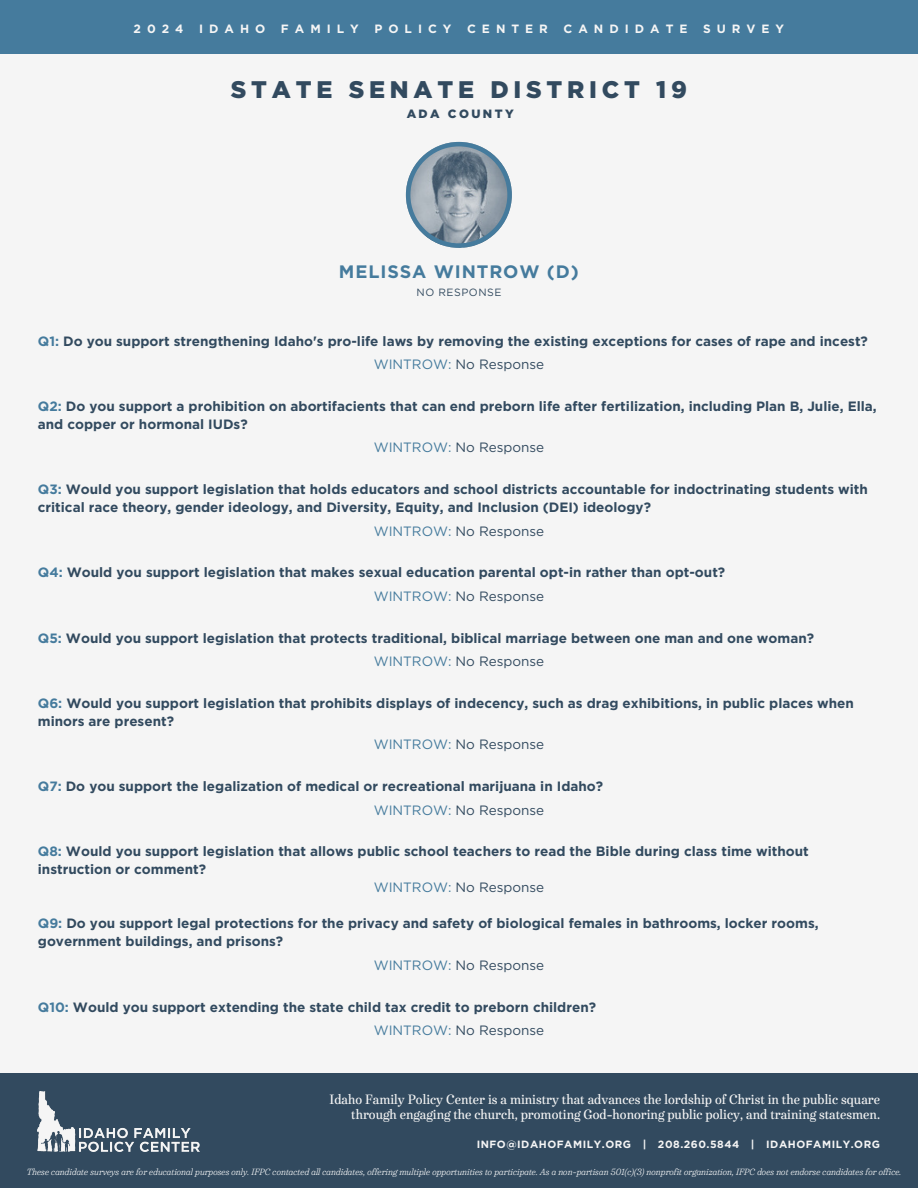
<style>
.page{position:relative;width:918px;height:1188px;background:#f5f5f5}
.page>*{position:absolute;margin:0;border:0;box-sizing:border-box;transform-origin:0 0}
.t1{font:900 24px "Gotham";letter-spacing:.2em;color:#324a5f}
.t2{font:700 18px "Gotham";letter-spacing:.05em;color:#457b9d}
.t3{font:700 13.5px/23.7px "Gotham";color:#324a5f}
.t4{font:600 13.5px/15.8px "Urge Text";color:#f5f5f5;text-align:right}
.t5{font:13.5px "Gotham";color:#324a5f}
.t6{font:700 12px "Gotham";letter-spacing:.5em;color:#f5f5f5}
.t7{font:900 12px "Gotham";letter-spacing:.2em;color:#324a5f}
.t8{font:700 10.5px "Gotham";letter-spacing:.05em;color:#f5f5f5}
.t9{font:10.5px "Gotham";letter-spacing:.05em;color:#324a5f}
.t10{font:italic 300 9px "Urge Text";color:#fff}
.s1{color:#457b9d}
.s2{font-weight:400;color:#457b9d}
.s3{font-weight:400}
</style>
<div class="page">
<div style="left:0;top:1073px;width:918px;height:115px;background:#324a5f"></div>
<img style="left:38px;top:1091px;width:162px;height:61px">
<div style="left:0;top:0;width:918px;height:54px;background:#457b9d"></div>
<svg style="left:406px;top:142px;width:106px;height:106px"></svg>
<p class="t6" style="left:134px;top:21px;width:51px">2024</p>
<p class="t6" style="left:199px;top:21px;width:68px">IDAHO</p>
<p class="t6" style="left:281px;top:21px;width:79px">FAMILY</p>
<p class="t6" style="left:374px;top:21px;width:79px">POLICY</p>
<p class="t6" style="left:467px;top:21px;width:82px">CENTER</p>
<p class="t6" style="left:564px;top:21px;width:125px">CANDIDATE</p>
<p class="t6" style="left:703px;top:21px;width:83px">SURVEY</p>
<p class="t1" style="left:231px;top:75px;width:458px">STATE SENATE DISTRICT 19</p>
<p class="t7" style="left:407px;top:106px;width:109px">ADA COUNTY</p>
<h3 class="t2" style="left:339px;top:260px;width:241px">MELISSA WINTROW (D)</h3>
<h3 class="t9" style="left:417px;top:286px;width:86px">NO RESPONSE</h3>
<p class="t3" style="left:374px;top:329px;width:496px;text-indent:-336px"><span class="s1">Q1:</span> Do you support strengthening Idaho's pro-life laws by removing the existing exceptions for cases of rape and incest?<br><span class="s2">WINTROW:</span> <span class="s3">No Response</span></p>
<p class="t3" style="left:38px;top:397px;width:840px;line-height:18px"><span class="s1">Q2:</span> Do you support a prohibition on abortifacients that can end preborn life after fertilization, including Plan B, Julie, Ella, and copper or hormonal IUDs?</p>
<p class="t5" style="left:374px;top:439px;width:172px"><span class="s1">WINTROW:</span> No Response</p>
<p class="t3" style="left:38px;top:480px;width:831px;line-height:18px"><span class="s1">Q3:</span> Would you support legislation that holds educators and school districts accountable for indoctrinating students with critical race theory, gender ideology, and Diversity, Equity, and Inclusion (DEI) ideology?</p>
<p class="t5" style="left:374px;top:523px;width:172px"><span class="s1">WINTROW:</span> No Response</p>
<p class="t3" style="left:374px;top:561px;width:353px;text-indent:-336px"><span class="s1">Q4:</span> Would you support legislation that makes sexual education parental opt-in rather than opt-out?<br><span class="s2">WINTROW:</span> <span class="s3">No Response</span></p>
<p class="t3" style="left:374px;top:626px;width:442px;text-indent:-336px"><span class="s1">Q5:</span> Would you support legislation that protects traditional, biblical marriage between one man and one woman?<br><span class="s2">WINTROW:</span> <span class="s3">No Response</span></p>
<p class="t3" style="left:38px;top:694px;width:818px;line-height:18px"><span class="s1">Q6:</span> Would you support legislation that prohibits displays of indecency, such as drag exhibitions, in public places when minors are present?</p>
<p class="t5" style="left:374px;top:736px;width:172px"><span class="s1">WINTROW:</span> No Response</p>
<p class="t3" style="left:374px;top:774px;width:231px;text-indent:-336px"><span class="s1">Q7:</span> Do you support the legalization of medical or recreational marijuana in Idaho?<br><span class="s2">WINTROW:</span> <span class="s3">No Response</span></p>
<p class="t3" style="left:38px;top:840px;width:773px"><span class="s1">Q8:</span> Would you support legislation that allows public school teachers to read the Bible during class time without</p>
<p class="t3" style="left:38px;top:858px;width:170px">instruction or comment?</p>
<p class="t5" style="left:374px;top:879px;width:172px"><span class="s1">WINTROW:</span> No Response</p>
<p class="t3" style="left:38px;top:914px;width:782px;line-height:18px"><span class="s1">Q9:</span> Do you support legal protections for the privacy and safety of biological females in bathrooms, locker rooms, government buildings, and prisons?</p>
<p class="t5" style="left:374px;top:957px;width:172px"><span class="s1">WINTROW:</span> No Response</p>
<p class="t3" style="left:374px;top:995px;width:224px;text-indent:-336px"><span class="s1">Q10:</span> Would you support extending the state child tax credit to preborn children?<br><span class="s2">WINTROW:</span> <span class="s3">No Response</span></p>
<p class="t4" style="left:330px;top:1091px;width:552px">Idaho Family Policy Center is a ministry that advances the lordship of Christ in the public square through engaging the church, promoting God-honoring public policy, and training statesmen.</p>
<h6 class="t8" style="left:477px;top:1138px;width:405px">INFO@IDAHOFAMILY.ORG | 208.260.5844 | IDAHOFAMILY.ORG</h6>
<h2 class="t10" style="left:27px;top:1167px;width:876px">These candidate surveys are for educational purposes only. IFPC contacted all candidates, offering multiple opportunities to participate. As a non-partisan 501(c)(3) nonprofit organization, IFPC does not endorse candidates for office.</h2>
</div>
